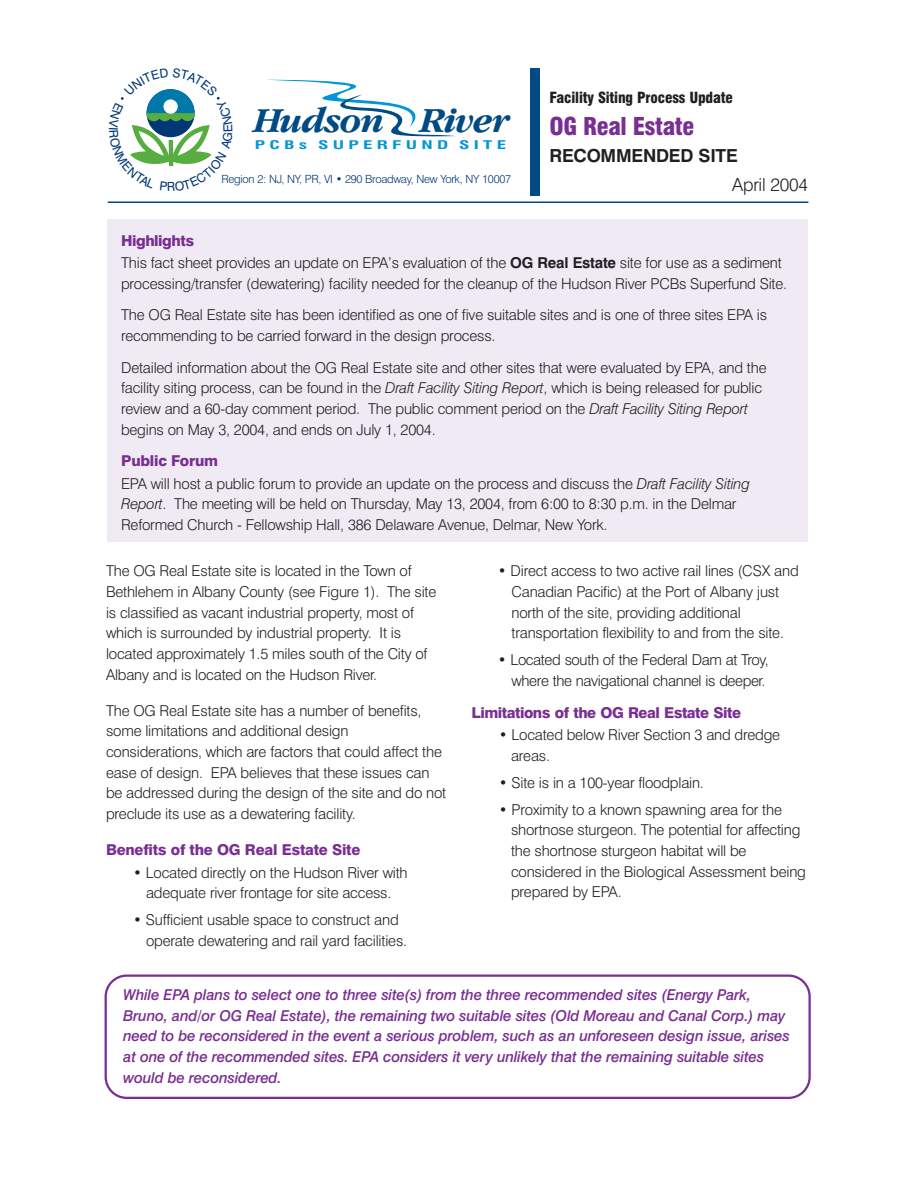
<style>
.page{position:relative;width:918px;height:1188px;background:#fff}
.page>*{position:absolute;margin:0;border:0;box-sizing:border-box;transform-origin:0 0}
.t1{font:italic 700 36.3px "Garmd ITC Bk BT";letter-spacing:-.02em;color:#004b84}
.t2{font:24px "Swis 721 Blk Cn BT";letter-spacing:-.015em;color:#792e92}
.t3{font:700 18px "Swis 721 BT";letter-spacing:-.015em;color:#231f20}
.t4{font:18px "Swis 721 Lt BT";letter-spacing:-.015em;color:#231f20}
.t5{font:15px/20.7px "Swis 721 Lt BT";letter-spacing:-.015em;color:#231f20}
.t6{font:italic 15px/20.7px "Swis 721 Md BT";letter-spacing:-.015em;color:#792e92}
.t7{font:15px "Swis 721 Hv BT";letter-spacing:-.03em;color:#792e92}
.t8{font:15px "Swis 721 Blk Cn BT";letter-spacing:-.015em;color:#231f20}
.t9{font:700 11.7px "Swis 721 Cn BT";letter-spacing:.225em;color:#0196d7;scale:1.64 1}
.t10{font:11.25px "Swis 721 Lt BT";letter-spacing:-.025em;color:#013775}
.s1{font-family:"Swis 721 BT";font-weight:700}
.s2{font-style:italic}
</style>
<div class="page">
<div style="left:107px;top:219px;width:701px;height:322px;background:#efeaf4"></div>
<svg style="left:267px;top:79px;width:189px;height:58px"></svg>
<div style="left:530px;top:68px;width:9px;height:128px;background:#004b84"></div>
<hr style="left:108px;top:201px;width:700px;height:2px;background:#004b84">
<div style="left:105px;top:975px;width:706px;height:124px;border:2px solid #792e92;border-radius:21px"></div>
<svg style="left:120px;top:89px;width:100px;height:78px"></svg>
<p class="t7" style="left:121px;top:235px;width:75px">Highlights</p>
<h1 class="t1" style="left:254px;top:98px;width:132px">Hudson</h1>
<h1 class="t1" style="left:421px;top:98px;width:91px">River</h1>
<p class="t9" style="left:255px;top:139px;width:155px">PCBs SUPERFUND SITE</p>
<p class="t10" style="left:222px;top:174px;width:291px">Region 2: NJ, NY, PR, VI • 290 Broadway, New York, NY 10007</p>
<p class="t8" style="left:549px;top:92px;width:185px">Facility Siting Process Update</p>
<h2 class="t2" style="left:549px;top:117px;width:146px">OG Real Estate</h2>
<p class="t3" style="left:549px;top:149px;width:190px">RECOMMENDED SITE</p>
<p class="t4" style="left:732px;top:178px;width:77px">April 2004</p>
<p class="t5" style="left:121px;top:254px;width:668px">This fact sheet provides an update on EPA’s evaluation of the <span class="s1">OG Real Estate</span> site for use as a sediment processing/transfer (dewatering) facility needed for the cleanup of the Hudson River PCBs Superfund Site.</p>
<p class="t5" style="left:121px;top:306px;width:648px">The OG Real Estate site has been identified as one of five suitable sites and is one of three sites EPA is recommending to be carried forward in the design process.</p>
<p class="t5" style="left:121px;top:358px;width:647px">Detailed information about the OG Real Estate site and other sites that were evaluated by EPA, and the facility siting process, can be found in the <span class="s2">Draft Facility Siting Report</span>, which is being released for public review and a 60-day comment period. The public comment period on the <span class="s2">Draft Facility Siting Report </span>begins on May 3, 2004, and ends on July 1, 2004.</p>
<p class="t5" style="left:121px;top:474px;width:630px">EPA will host a public forum to provide an update on the process and discuss the <span class="s2">Draft Facility Siting<br>Report</span>. The meeting will be held on Thursday, May 13, 2004, from 6:00 to 8:30 p.m. in the Delmar<br>Reformed Church - Fellowship Hall, 386 Delaware Avenue, Delmar, New York.</p>
<p class="t7" style="left:121px;top:455px;width:99px">Public Forum</p>
<p class="t5" style="left:106px;top:562px;width:332px">The OG Real Estate site is located in the Town of Bethlehem in Albany County (see Figure 1). The site is classified as vacant industrial property, most of which is surrounded by industrial property. It is located approximately 1.5 miles south of the City of Albany and is located on the Hudson River.</p>
<p class="t5" style="left:106px;top:702px;width:342px">The OG Real Estate site has a number of benefits, some limitations and additional design considerations, which are factors that could affect the ease of design. EPA believes that these issues can be addressed during the design of the site and do not preclude its use as a dewatering facility.</p>
<p class="t7" style="left:106px;top:844px;width:256px">Benefits of the OG Real Estate Site</p>
<p class="t5" style="left:133px;top:863px;width:276px;text-align:center">• Located directly on the Hudson River with adequate river frontage for site access.</p>
<p class="t5" style="left:146px;top:911px;width:263px;text-indent:-13px">• Sufficient usable space to construct and operate dewatering and rail yard facilities.</p>
<p class="t5" style="left:512px;top:562px;width:289px;text-indent:-14px">• Direct access to two active rail lines (CSX and Canadian Pacific) at the Port of Albany just north of the site, providing additional transportation flexibility to and from the site.</p>
<p class="t5" style="left:498px;top:651px;width:273px;text-align:right">• Located south of the Federal Dam at Troy, where the navigational channel is deeper.</p>
<p class="t5" style="left:511px;top:726px;width:271px;text-indent:-12px">• Located below River Section 3 and dredge areas.</p>
<p class="t5" style="left:499px;top:774px;width:207px">• Site is in a 100-year floodplain.</p>
<p class="t5" style="left:511px;top:800px;width:296px;text-indent:-12px">• Proximity to a known spawning area for the shortnose sturgeon. The potential for affecting the shortnose sturgeon habitat will be considered in the Biological Assessment being prepared by EPA.</p>
<p class="t7" style="left:472px;top:707px;width:271px">Limitations of the OG Real Estate Site</p>
<p class="t6" style="left:123px;top:986px;width:668px">While EPA plans to select one to three site(s) from the three recommended sites (Energy Park, Bruno, and/or OG Real Estate), the remaining two suitable sites (Old Moreau and Canal Corp.) may need to be reconsidered in the event a serious problem, such as an unforeseen design issue, arises at one of the recommended sites. EPA considers it very unlikely that the remaining suitable sites would be reconsidered.</p>
</div>
